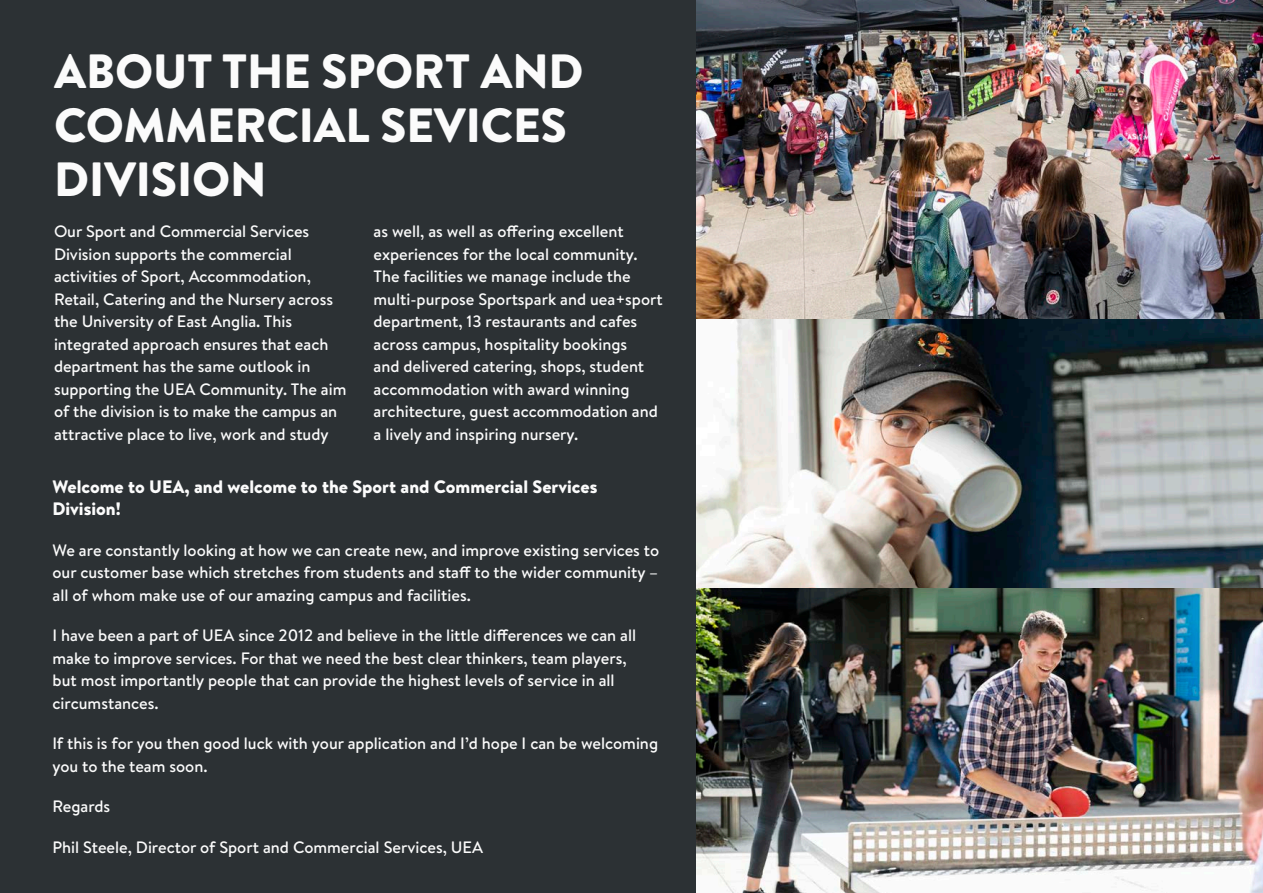
<style>
.page{position:relative;width:1263px;height:893px;background:#fff}
.page>*{position:absolute;margin:0;border:0;box-sizing:border-box;transform-origin:0 0}
.Main_Heading{font:900 48px "Brandon Text";letter-spacing:-.005em;color:#fbfbfb}
.Paragraph{font:900 18px/22.5px "Brandon Text";color:#fbfbfb}
.Paragraph-2{font:500 16.5px/22.5px "Brandon Text";color:#fbfbfb}
</style>
<div class="page">
<div style="left:0;top:0;width:696px;height:893px;background:#2c3134"></div>
<img style="left:696px;top:0;width:567px;height:893px">
<p class="Main_Heading" style="left:54px;top:38px;width:531px">ABOUT THE SPORT AND</p>
<p class="Main_Heading" style="left:54px;top:92px;width:514px">COMMERCIAL SEVICES</p>
<p class="Main_Heading" style="left:54px;top:146px;width:214px">DIVISION</p>
<p class="Paragraph-2" style="left:54px;top:220px;width:294px">Our Sport and Commercial Services Division supports the commercial activities of Sport, Accommodation, Retail, Catering and the Nursery across the University of East Anglia. This integrated approach ensures that each department has the same outlook in supporting the UEA Community. The aim of the division is to make the campus an attractive place to live, work and study</p>
<p class="Paragraph-2" style="left:374px;top:220px;width:291px">as well, as well as offering excellent experiences for the local community.<br>The facilities we manage include the multi-purpose Sportspark and uea+sport department, 13 restaurants and cafes across campus, hospitality bookings<br>and delivered catering, shops, student accommodation with award winning architecture, guest accommodation and a lively and inspiring nursery.</p>
<p class="Paragraph" style="left:52px;top:475px;width:546px">Welcome to UEA, and welcome to the Sport and Commercial Services<br>Division!</p>
<p class="Paragraph-2" style="left:52px;top:538px;width:608px;text-align:justify">We are constantly looking at how we can create new, and improve existing services to our customer base which stretches from students and staff to the wider community – all of whom make use of our amazing campus and facilities.</p>
<p class="Paragraph-2" style="left:52px;top:624px;width:585px">I have been a part of UEA since 2012 and believe in the little differences we can all make to improve services. For that we need the best clear thinkers, team players, but most importantly people that can provide the highest levels of service in all circumstances.</p>
<p class="Paragraph-2" style="left:52px;top:732px;width:607px">If this is for you then good luck with your application and I’d hope I can be welcoming you to the team soon.</p>
<p class="Paragraph-2" style="left:52px;top:795px;width:59px">Regards</p>
<p class="Paragraph-2" style="left:52px;top:835px;width:432px">Phil Steele, Director of Sport and Commercial Services, UEA</p>
</div>
